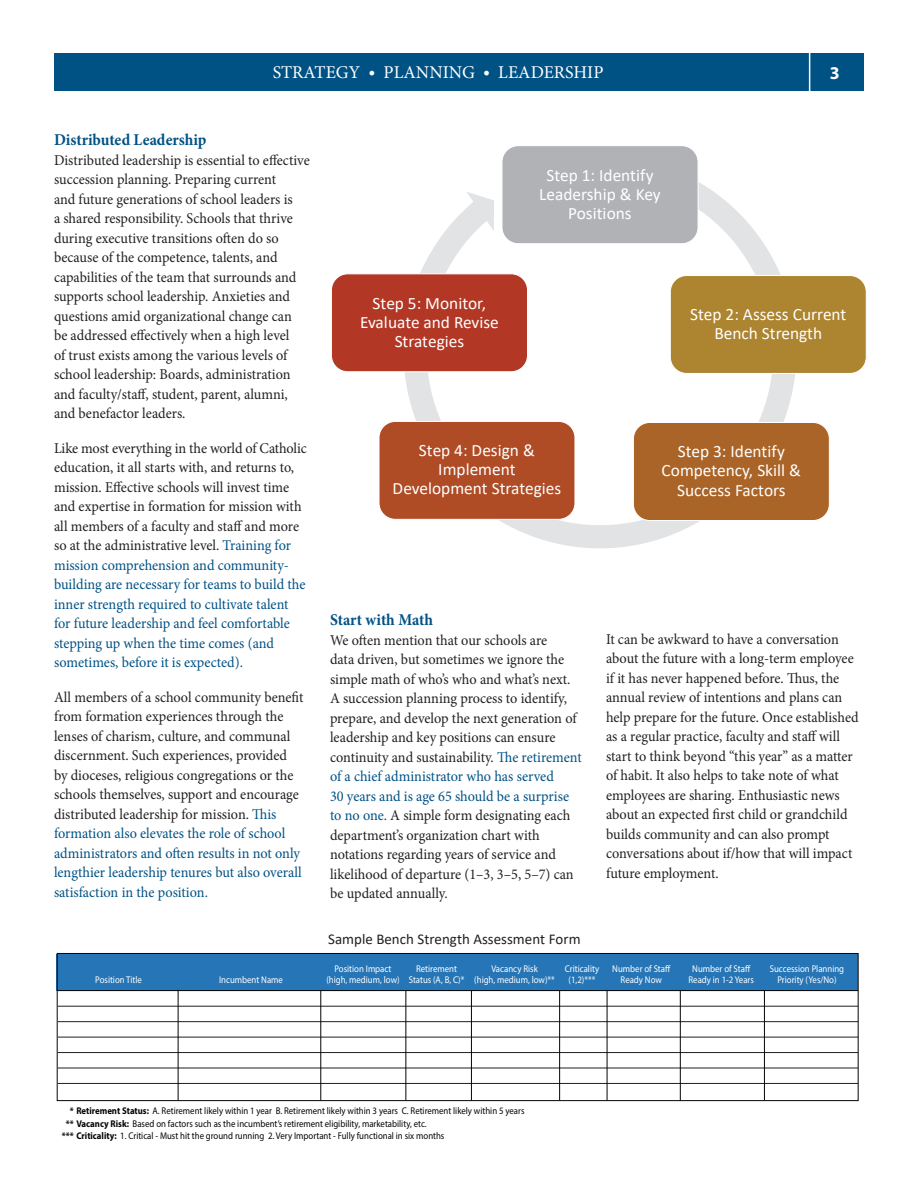
<style>
.page{position:relative;width:918px;height:1188px;background:#fff}
.page>*{position:absolute;margin:0;border:0;box-sizing:border-box;transform-origin:0 0}
.t1{font:18px "Minion Pro";color:#fff}
.t2{font:700 18px "Myriad Pro";color:#fff}
.t3{font:17.4px/19px "Calibri";color:#fff;text-align:center}
.t4{font:700 16.5px "Minion Pro";color:#005285;scale:.95 1}
.t5{font:15px/19.5px "Minion Pro";color:#231f20;scale:.95 1}
.t6{font:15px/19.5px "Minion Pro";letter-spacing:-.005em;color:#005285;scale:.95 1}
.t7{font:15px "Calibri";color:#231f20}
.t8{font:9.75px "Myriad Pro";color:#040503;scale:.9 1}
.t9{font:9.75px "Myriad Pro";color:#fff;scale:.9 1}
.s1{color:#231f20}
.s2{color:#005285}
.s3{font-weight:700}
</style>
<div class="page">
<div style="left:54px;top:53px;width:810px;height:38px;background:#005285"></div>
<hr style="left:809px;top:52px;width:1px;height:41px;background:#fff">
<svg style="left:405px;top:182px;width:390px;height:367px"></svg>
<div style="left:501px;top:145px;width:198px;height:99px;background:#b1b2b6;border:1px solid #fff;border-radius:16px"></div>
<div style="left:670px;top:275px;width:197px;height:99px;background:#ad8430;border:1px solid #fff;border-radius:16px"></div>
<div style="left:633px;top:422px;width:197px;height:99px;background:#ab6427;border:1px solid #fff;border-radius:16px"></div>
<div style="left:378px;top:421px;width:198px;height:99px;background:#af4b25;border:1px solid #fff;border-radius:16px"></div>
<div style="left:331px;top:273px;width:197px;height:99px;background:#b23724;border:1px solid #fff;border-radius:16px"></div>
<div style="left:57px;top:954px;width:801px;height:37px;background:#2675b6"></div>
<hr style="left:58px;top:1006px;width:800px;height:1px;background:#231f20">
<hr style="left:58px;top:1021px;width:800px;height:1px;background:#231f20">
<hr style="left:58px;top:1037px;width:800px;height:1px;background:#231f20">
<hr style="left:58px;top:1052px;width:800px;height:1px;background:#231f20">
<hr style="left:58px;top:1068px;width:800px;height:1px;background:#231f20">
<hr style="left:58px;top:1083px;width:800px;height:1px;background:#231f20">
<div style="left:57px;top:953px;width:802px;height:148px;border:1px solid #040503"></div>
<hr style="left:57px;top:990px;width:801px;height:1px;background:#040503">
<hr style="left:764px;top:991px;width:1px;height:109px;background:#040503">
<hr style="left:680px;top:990px;width:1px;height:111px;background:#040503">
<hr style="left:607px;top:990px;width:1px;height:111px;background:#040503">
<hr style="left:559px;top:990px;width:1px;height:110px;background:#040503">
<hr style="left:471px;top:990px;width:1px;height:111px;background:#040503">
<hr style="left:406px;top:990px;width:1px;height:110px;background:#040503">
<hr style="left:321px;top:990px;width:1px;height:110px;background:#040503">
<hr style="left:178px;top:990px;width:1px;height:111px;background:#040503">
<p class="t1" style="left:273px;top:60px;width:332px">STRATEGY • PLANNING • LEADERSHIP</p>
<p class="t2" style="left:830px;top:61px;width:11px">3</p>
<p class="t4" style="left:54px;top:128px;width:162px">Distributed Leadership</p>
<p class="t5" style="left:54px;top:150px;width:271px">Distributed leadership is essential to effective succession planning. Preparing current<br>and future generations of school leaders is<br>a shared responsibility. Schools that thrive during executive transitions often do so because of the competence, talents, and capabilities of the team that surrounds and supports school leadership. Anxieties and questions amid organizational change can<br>be addressed effectively when a high level<br>of trust exists among the various levels of school leadership: Boards, administration and faculty/staff, student, parent, alumni, and benefactor leaders.</p>
<p class="t6" style="left:54px;top:438px;width:268px"><span class="s1">Like most everything in the world of Catholic education, it all starts with, and returns to, mission. Effective schools will invest time and expertise in formation for mission with all members of a faculty and staff and more so at the administrative level.</span> Training for mission comprehension and community&shy;building are necessary for teams to build the inner strength required to cultivate talent for future leadership and feel comfortable stepping up when the time comes (and sometimes, before it is expected).</p>
<p class="t5" style="left:54px;top:687px;width:264px">All members of a school community benefit from formation experiences through the lenses of charism, culture, and communal discernment. Such experiences, provided by dioceses, religious congregations or the schools themselves, support and encourage distributed leadership for mission. <span class="s2">This formation also elevates the role of school administrators and often results in not only lengthier leadership tenures but also overall satisfaction in the position.</span></p>
<p class="t3" style="left:360px;top:293px;width:140px">Step 5: Monitor,<br>Evaluate and Revise<br>Strategies</p>
<p class="t3" style="left:539px;top:165px;width:123px">Step 1: Identify<br>Leadership &amp; Key<br>Positions</p>
<p class="t3" style="left:690px;top:304px;width:158px">Step 2: Assess Current<br>Bench Strength</p>
<p class="t3" style="left:393px;top:440px;width:170px">Step 4: Design &amp;<br>Implement<br>Development Strategies</p>
<p class="t3" style="left:662px;top:442px;width:141px">Step 3: Identify<br>Competency, Skill &amp;<br>Success Factors</p>
<p class="t4" style="left:330px;top:608px;width:110px">Start with Math</p>
<p class="t5" style="left:330px;top:630px;width:266px">We often mention that our schools are<br>data driven, but sometimes we ignore the simple math of who’s who and what’s next.<br>A succession planning process to identify, prepare, and develop the next generation of leadership and key positions can ensure continuity and sustainability. <span class="s2">The retirement of a chief administrator who has served<br>30 years and is age 65 should be a surprise to no one.</span> A simple form designating each department’s organization chart with notations regarding years of service and likelihood of departure (1–3, 3–5, 5–7) can be updated annually.</p>
<p class="t5" style="left:606px;top:629px;width:267px">It can be awkward to have a conversation about the future with a long-term employee if it has never happened before. Thus, the annual review of intentions and plans can help prepare for the future. Once established as a regular practice, faculty and staff will start to think beyond “this year” as a matter of habit. It also helps to take note of what employees are sharing. Enthusiastic news about an expected first child or grandchild builds community and can also prompt conversations about if/how that will impact future employment.</p>
<p class="t7" style="left:328px;top:929px;width:254px">Sample Bench Strength Assessment Form</p>
<p class="t9" style="left:334px;top:963px;width:65px">Position Impact</p>
<p class="t9" style="left:416px;top:963px;width:47px">Retirement</p>
<p class="t9" style="left:491px;top:963px;width:53px">Vacancy Risk</p>
<p class="t9" style="left:565px;top:963px;width:40px">Criticality</p>
<p class="t9" style="left:612px;top:963px;width:66px">Number of Staff</p>
<p class="t9" style="left:692px;top:963px;width:66px">Number of Staff</p>
<p class="t9" style="left:770px;top:963px;width:84px">Succession Planning</p>
<p class="t9" style="left:95px;top:974px;width:53px">Position Title</p>
<p class="t9" style="left:219px;top:974px;width:73px">Incumbent Name</p>
<p class="t9" style="left:326px;top:974px;width:255px">(high, medium, low) Status (A, B, C)* (high, medium, low)**</p>
<p class="t9" style="left:569px;top:974px;width:31px">(1,2)***</p>
<p class="t9" style="left:621px;top:974px;width:47px">Ready Now</p>
<p class="t9" style="left:689px;top:974px;width:74px">Ready in 1-2 Years</p>
<p class="t9" style="left:777px;top:974px;width:67px">Priority (Yes/No)</p>
<p class="t8" style="left:70px;top:1105px;width:507px"><span class="s3">* Retirement Status:</span> A. Retirement likely within 1 year B. Retirement likely within 3 years C. Retirement likely within 5 years</p>
<p class="t8" style="left:66px;top:1118px;width:402px"><span class="s3">** Vacancy Risk:</span> Based on factors such as the incumbent’s retirement eligibility, marketability, etc.</p>
<p class="t8" style="left:62px;top:1130px;width:427px"><span class="s3">*** Criticality:</span> 1. Critical - Must hit the ground running 2. Very Important - Fully functional in six months</p>
</div>
